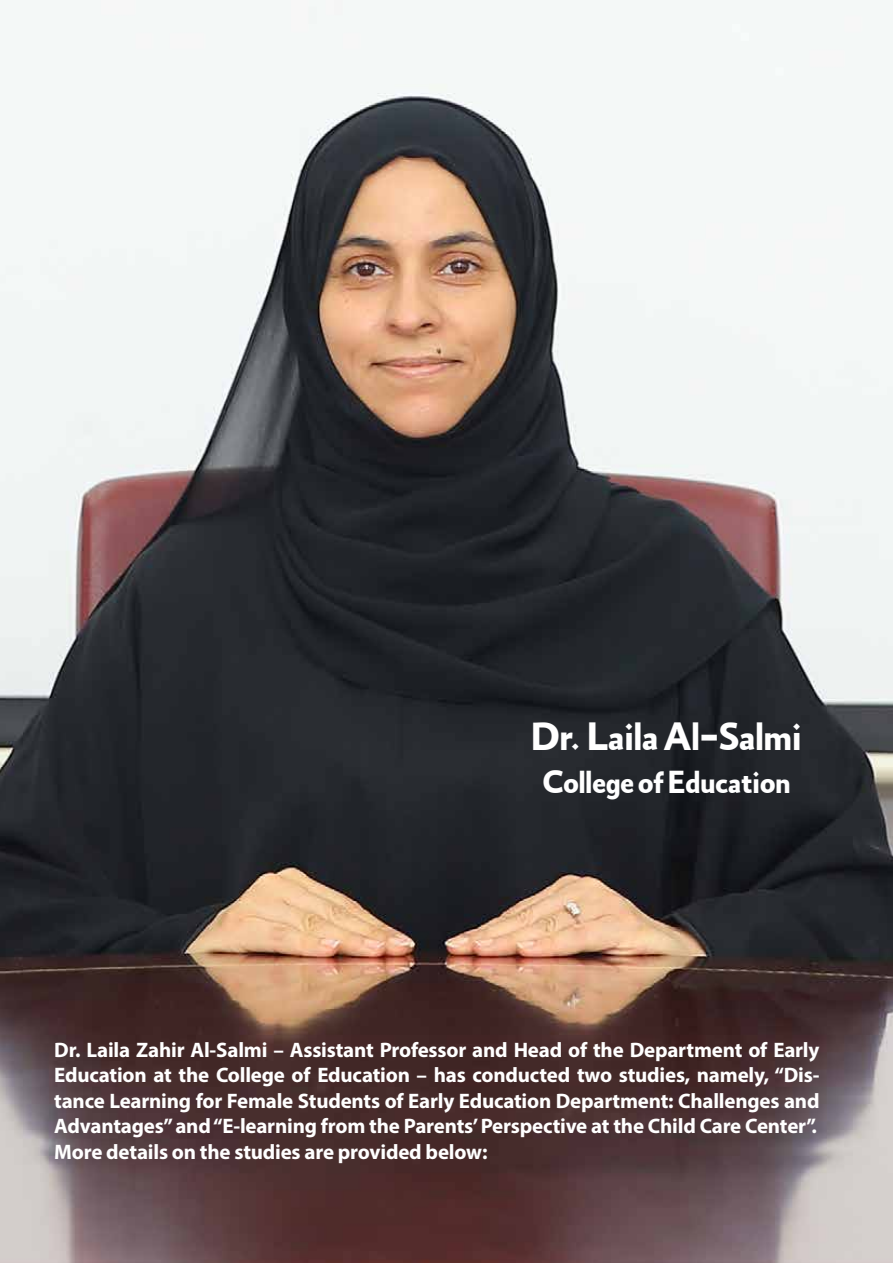
<style>
.page{position:relative;width:893px;height:1263px;background:#fff}
.page>*{position:absolute;margin:0;border:0;box-sizing:border-box;transform-origin:0 0}
.t1{font:46.5px "Shorooq N1";color:#fff}
.t2{font:37.5px "Shorooq N1";color:#fff}
.t3{font:700 21px/25.5px "Myriad Pro";letter-spacing:-.01em;color:#fff}
</style>
<div class="page">
<img style="left:0;top:0;width:893px;height:1263px">
<h1 class="t1" style="left:532px;top:706px;width:271px">Dr. Laila Al-Salmi</h1>
<h2 class="t2" style="left:543px;top:758px;width:249px">College of Education</h2>
<p class="t3" style="left:54px;top:1036px;width:767px">Dr. Laila Zahir Al-Salmi – Assistant Professor and Head of the Department of Early Education at the College of Education – has conducted two studies, namely, “Dis&shy;tance Learning for Female Students of Early Education Department: Challenges and Advantages” and “E-learning from the Parents’ Perspective at the Child Care Center”.<br>More details on the studies are provided below:</p>
</div>
